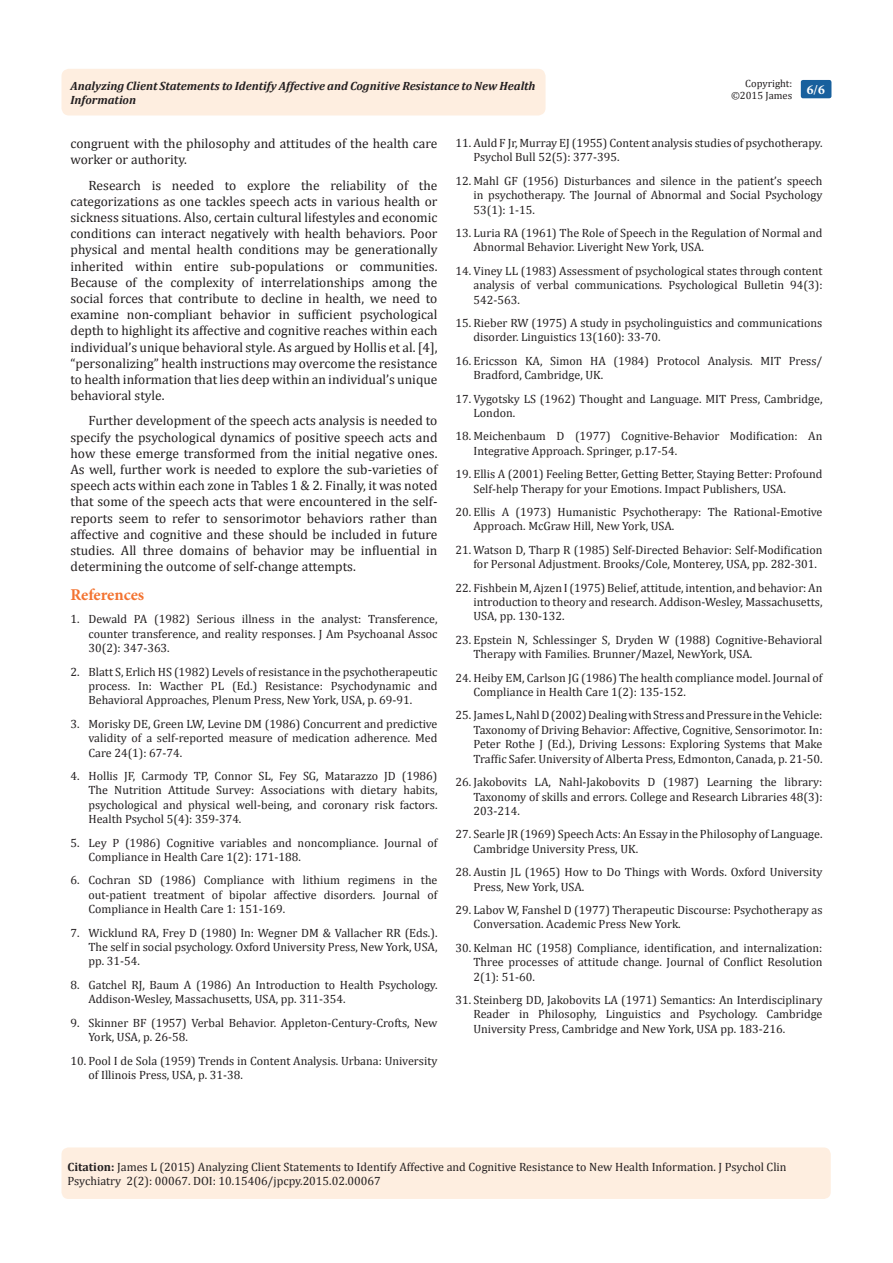
<style>
.page{position:relative;width:893px;height:1263px;background:#fff}
.page>*{position:absolute;margin:0;border:0;box-sizing:border-box;transform-origin:0 0}
.t1{font:700 16.5px "Minion Pro";letter-spacing:-.005em;color:#f37331}
.t2{font:13.5px/16.2px "Cambria";color:#231f20;text-align:justify}
.t3{font:700 13.5px "Minion Pro";color:#fff}
.t4{font:12px/14.4px "Cambria";color:#231f20}
.t5{font:italic 700 12px/14.4px "Cambria";color:#231f20}
.t6{font:10.5px "Cambria";color:#231f20}
.s1{font-weight:700}
</style>
<div class="page">
<div style="left:62px;top:69px;width:484px;height:47px;background:#feeee0;border-radius:8px"></div>
<div style="left:801px;top:80px;width:30px;height:18px;background:#18609d;border-radius:2px"></div>
<div style="left:62px;top:1147px;width:769px;height:52px;background:#feeee0;border-radius:7px"></div>
<p class="t6" style="left:745px;top:77px;width:48px">Copyright:</p>
<p class="t6" style="left:731px;top:89px;width:63px">©2015 James</p>
<p class="t5" style="left:70px;top:78px;width:467px">Analyzing Client Statements to Identify Affective and Cognitive Resistance to New Health<br>Information</p>
<p class="t3" style="left:807px;top:80px;width:19px">6/6</p>
<p class="t2" style="left:70px;top:135px;width:368px">congruent with the philosophy and attitudes of the health care worker or authority.</p>
<p class="t2" style="left:70px;top:177px;width:368px;text-indent:18px">Research is needed to explore the reliability of the categorizations as one tackles speech acts in various health or sickness situations. Also, certain cultural lifestyles and economic conditions can interact negatively with health behaviors. Poor physical and mental health conditions may be generationally inherited within entire sub-populations or communities.<br>Because of the complexity of interrelationships among the social forces that contribute to decline in health, we need to examine non-compliant behavior in sufficient psychological depth to highlight its affective and cognitive reaches within each individual’s unique behavioral style. As argued by Hollis et al. [4], “personalizing” health instructions may overcome the resistance to health information that lies deep within an individual’s unique behavioral style.</p>
<p class="t2" style="left:70px;top:413px;width:368px;text-indent:18px">Further development of the speech acts analysis is needed to specify the psychological dynamics of positive speech acts and how these emerge transformed from the initial negative ones.<br>As well, further work is needed to explore the sub-varieties of speech acts within each zone in Tables 1 &amp; 2. Finally, it was noted that some of the speech acts that were encountered in the self&shy;reports seem to refer to sensorimotor behaviors rather than affective and cognitive and these should be included in future studies. All three domains of behavior may be influential in determining the outcome of self-change attempts.</p>
<p class="t1" style="left:70px;top:583px;width:75px">References</p>
<p class="t4" style="left:88px;top:612px;width:350px;text-align:justify;text-indent:-18px">1. Dewald PA (1982) Serious illness in the analyst: Transference, counter transference, and reality responses. J Am Psychoanal Assoc 30(2): 347-363.</p>
<p class="t4" style="left:88px;top:664px;width:350px;text-align:justify;text-indent:-18px">2. Blatt S, Erlich HS (1982) Levels of resistance in the psychotherapeutic process. In: Wacther PL (Ed.) Resistance: Psychodynamic and Behavioral Approaches, Plenum Press, New York, USA, p. 69-91.</p>
<p class="t4" style="left:88px;top:716px;width:350px;text-align:justify;text-indent:-18px">3. Morisky DE, Green LW, Levine DM (1986) Concurrent and predictive validity of a self-reported measure of medication adherence. Med Care 24(1): 67-74.</p>
<p class="t4" style="left:88px;top:769px;width:350px;text-align:justify;text-indent:-18px">4. Hollis JF, Carmody TP, Connor SL, Fey SG, Matarazzo JD (1986)<br>The Nutrition Attitude Survey: Associations with dietary habits, psychological and physical well-being, and coronary risk factors.<br>Health Psychol 5(4): 359-374.</p>
<p class="t4" style="left:88px;top:835px;width:350px;text-indent:-18px">5. Ley P (1986) Cognitive variables and noncompliance. Journal of<br>Compliance in Health Care 1(2): 171-188.</p>
<p class="t4" style="left:88px;top:873px;width:350px;text-align:justify;text-indent:-18px">6. Cochran SD (1986) Compliance with lithium regimens in the out-patient treatment of bipolar affective disorders. Journal of Compliance in Health Care 1: 151-169.</p>
<p class="t4" style="left:88px;top:925px;width:350px;text-align:justify;text-indent:-18px">7. Wicklund RA, Frey D (1980) In: Wegner DM &amp; Vallacher RR (Eds.).<br>The self in social psychology. Oxford University Press, New York, USA, pp. 31-54.</p>
<p class="t4" style="left:88px;top:977px;width:350px;text-indent:-18px">8. Gatchel RJ, Baum A (1986) An Introduction to Health Psychology.<br>Addison-Wesley, Massachusetts, USA, pp. 311-354.</p>
<p class="t4" style="left:88px;top:1015px;width:350px;text-indent:-18px">9. Skinner BF (1957) Verbal Behavior. Appleton-Century-Crofts, New<br>York, USA, p. 26-58.</p>
<p class="t4" style="left:88px;top:1053px;width:350px;text-indent:-18px">10. Pool I de Sola (1959) Trends in Content Analysis. Urbana: University of Illinois Press, USA, p. 31-38.</p>
<p class="t4" style="left:473px;top:136px;width:350px;text-indent:-18px">11. Auld F Jr, Murray EJ (1955) Content analysis studies of psychotherapy.<br>Psychol Bull 52(5): 377-395.</p>
<p class="t4" style="left:473px;top:173px;width:350px;text-align:justify;text-indent:-18px">12. Mahl GF (1956) Disturbances and silence in the patient’s speech in psychotherapy. The Journal of Abnormal and Social Psychology 53(1): 1-15.</p>
<p class="t4" style="left:473px;top:226px;width:350px;text-indent:-18px">13. Luria RA (1961) The Role of Speech in the Regulation of Normal and<br>Abnormal Behavior. Liveright New York, USA.</p>
<p class="t4" style="left:473px;top:263px;width:350px;text-align:justify;text-indent:-18px">14. Viney LL (1983) Assessment of psychological states through content analysis of verbal communications. Psychological Bulletin 94(3):<br>542-563.</p>
<p class="t4" style="left:473px;top:316px;width:350px;text-indent:-18px">15. Rieber RW (1975) A study in psycholinguistics and communications disorder. Linguistics 13(160): 33-70.</p>
<p class="t4" style="left:473px;top:353px;width:350px;text-indent:-18px">16. Ericsson KA, Simon HA (1984) Protocol Analysis. MIT Press/<br>Bradford, Cambridge, UK.</p>
<p class="t4" style="left:473px;top:391px;width:350px;text-indent:-18px">17. Vygotsky LS (1962) Thought and Language. MIT Press, Cambridge,<br>London.</p>
<p class="t4" style="left:473px;top:429px;width:350px;text-indent:-18px">18. Meichenbaum D (1977) Cognitive-Behavior Modification: An<br>Integrative Approach. Springer, p.17-54.</p>
<p class="t4" style="left:473px;top:467px;width:350px;text-indent:-18px">19. Ellis A (2001) Feeling Better, Getting Better, Staying Better: Profound<br>Self-help Therapy for your Emotions. Impact Publishers, USA.</p>
<p class="t4" style="left:473px;top:505px;width:350px;text-indent:-18px">20. Ellis A (1973) Humanistic Psychotherapy: The Rational-Emotive<br>Approach. McGraw Hill, New York, USA.</p>
<p class="t4" style="left:473px;top:542px;width:350px;text-indent:-18px">21. Watson D, Tharp R (1985) Self-Directed Behavior: Self-Modification for Personal Adjustment. Brooks/Cole, Monterey, USA, pp. 282-301.</p>
<p class="t4" style="left:473px;top:580px;width:350px;text-align:justify;text-indent:-18px">22. Fishbein M, Ajzen I (1975) Belief, attitude, intention, and behavior: An introduction to theory and research. Addison-Wesley, Massachusetts, USA, pp. 130-132.</p>
<p class="t4" style="left:473px;top:632px;width:350px;text-indent:-18px">23. Epstein N, Schlessinger S, Dryden W (1988) Cognitive-Behavioral<br>Therapy with Families. Brunner/Mazel, NewYork, USA.</p>
<p class="t4" style="left:473px;top:670px;width:350px;text-indent:-18px">24. Heiby EM, Carlson JG (1986) The health compliance model. Journal of<br>Compliance in Health Care 1(2): 135-152.</p>
<p class="t4" style="left:473px;top:708px;width:350px;text-align:justify;text-indent:-18px">25. James L, Nahl D (2002) Dealing with Stress and Pressure in the Vehicle:<br>Taxonomy of Driving Behavior: Affective, Cognitive, Sensorimotor. In:<br>Peter Rothe J (Ed.), Driving Lessons: Exploring Systems that Make Traffic Safer. University of Alberta Press, Edmonton, Canada, p. 21-50.</p>
<p class="t4" style="left:473px;top:775px;width:350px;text-align:justify;text-indent:-18px">26. Jakobovits LA, Nahl-Jakobovits D (1987) Learning the library:<br>Taxonomy of skills and errors. College and Research Libraries 48(3):<br>203-214.</p>
<p class="t4" style="left:473px;top:827px;width:350px;text-indent:-18px">27. Searle JR (1969) Speech Acts: An Essay in the Philosophy of Language.<br>Cambridge University Press, UK.</p>
<p class="t4" style="left:473px;top:865px;width:350px;text-indent:-18px">28. Austin JL (1965) How to Do Things with Words. Oxford University<br>Press, New York, USA.</p>
<p class="t4" style="left:473px;top:902px;width:350px;text-indent:-18px">29. Labov W, Fanshel D (1977) Therapeutic Discourse: Psychotherapy as<br>Conversation. Academic Press New York.</p>
<p class="t4" style="left:473px;top:940px;width:350px;text-align:justify;text-indent:-18px">30. Kelman HC (1958) Compliance, identification, and internalization:<br>Three processes of attitude change. Journal of Conflict Resolution 2(1): 51-60.</p>
<p class="t4" style="left:473px;top:992px;width:350px;text-align:justify;text-indent:-18px">31. Steinberg DD, Jakobovits LA (1971) Semantics: An Interdisciplinary Reader in Philosophy, Linguistics and Psychology. Cambridge University Press, Cambridge and New York, USA pp. 183-216.</p>
<p class="t4" style="left:68px;top:1159px;width:721px"><span class="s1">Citation:</span> James L (2015) Analyzing Client Statements to Identify Affective and Cognitive Resistance to New Health Information. J Psychol Clin<br>Psychiatry 2(2): 00067. DOI: 10.15406/jpcpy.2015.02.00067</p>
</div>
